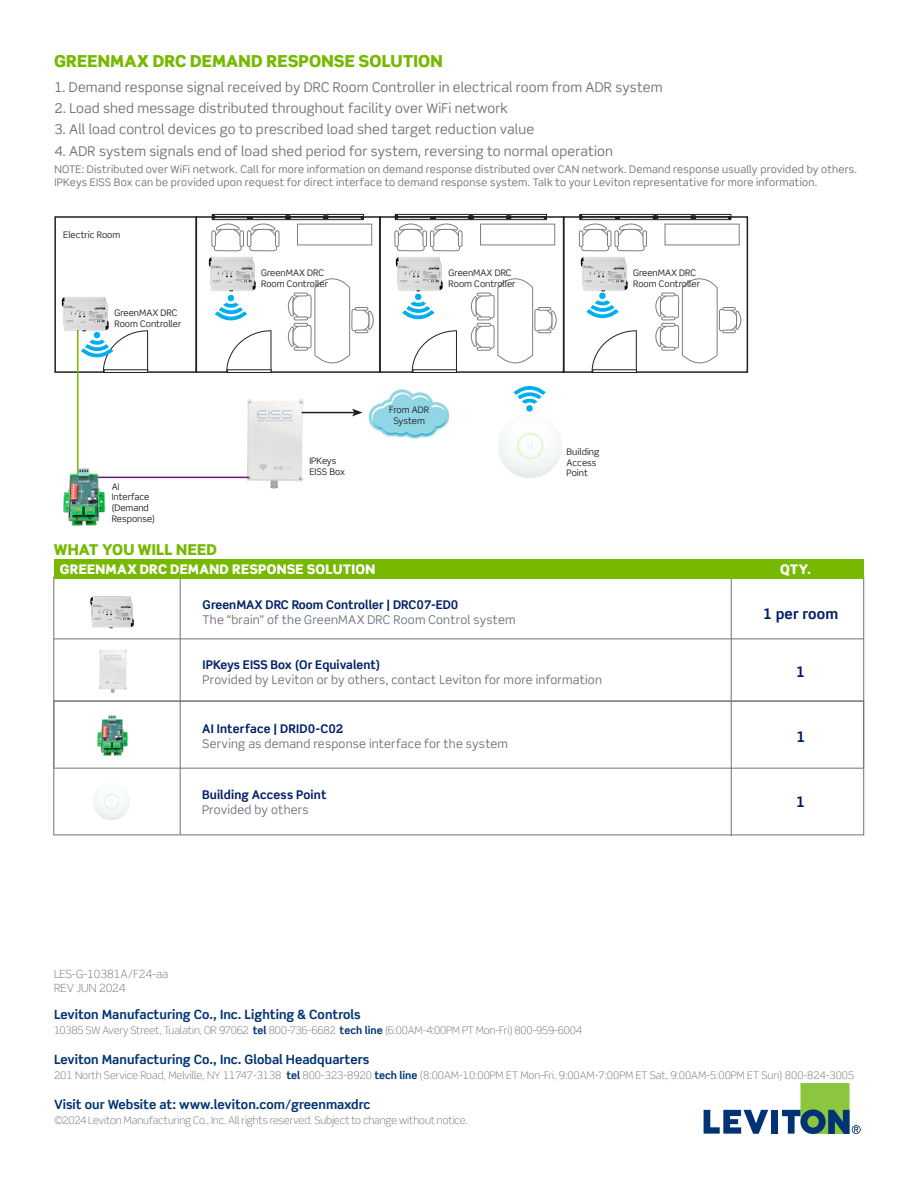
<style>
.page{position:relative;width:918px;height:1188px;background:#fff}
.page>*{position:absolute;margin:0;border:0;box-sizing:border-box;transform-origin:0 0}
.t1{font:900 16.5px "Scene Std";letter-spacing:.01em;color:#76b900}
.t2{font:900 15px "Scene Std";letter-spacing:.015em;color:#76b900}
.t3{font:700 14.55px "Scene Std";letter-spacing:.01em;color:#001d68}
.t4{font:13.5px "Scene Std";letter-spacing:.01em;color:#707276}
.t5{font:900 13.2px "Scene Std";letter-spacing:.015em;color:#fff}
.t6{font:700 12.75px "Scene Std";color:#013374}
.t7{font:12px/15px "Scene Std";letter-spacing:.015em;color:#707276}
.t8{font:700 12px/15px "Scene Std";letter-spacing:.01em;color:#001d68}
.t9{font:700 12px "Scene Std";color:#002068}
.t10{font:300 11.25px "Scene Std";color:#707276}
.t11{font:10.5px/13.5px "Scene Std";letter-spacing:.02em;color:#707276}
.t12{font:300 10.5px "Scene Std";color:#707276}
.t13{font:300 10.5px "Scene Std";letter-spacing:-.005em;color:#6f7275}
.t14{font:9px/10.8px "Scene Std";color:#231f20;text-align:center}
.s1{font-weight:700;color:#002068}
.s2{font-weight:700;color:#001d68}
.s3{font-weight:400;color:#707276}
.s4{font-weight:700;color:#013374}
</style>
<div class="page">
<div style="left:54px;top:701px;width:810px;height:134px;border:1px solid #707276"></div>
<div style="left:54px;top:577px;width:810px;height:124px;border:1px solid #707276"></div>
<svg style="left:704px;top:1110px;width:64px;height:24px"></svg>
<div style="left:771px;top:1110px;width:7px;height:24px;background:#013374"></div>
<svg style="left:782px;top:1083px;width:79px;height:51px"></svg>
<hr style="left:54px;top:639px;width:810px;height:1px;background:#707276">
<hr style="left:180px;top:577px;width:1px;height:258px;background:#707276">
<div style="left:54px;top:559px;width:683px;height:19px;background:#76b900"></div>
<div style="left:737px;top:559px;width:127px;height:19px;background:#76b900"></div>
<hr style="left:54px;top:701px;width:1px;height:67px;background:#707276">
<hr style="left:863px;top:701px;width:1px;height:67px;background:#707276">
<img style="left:78px;top:596px;width:67px;height:44px">
<div style="left:54px;top:216px;width:143px;height:157px;border:2px solid #231f20"></div>
<div style="left:195px;top:216px;width:186px;height:157px;border:2px solid #231f20"></div>
<div style="left:379px;top:216px;width:185px;height:157px;border:2px solid #231f20"></div>
<div style="left:563px;top:216px;width:185px;height:157px;border:2px solid #231f20"></div>
<div style="left:297px;top:224px;width:75px;height:21px;background:#fff;border:1px solid #7c7e81"></div>
<div style="left:480px;top:224px;width:75px;height:21px;background:#fff;border:1px solid #7c7e81"></div>
<svg style="left:287px;top:278px;width:87px;height:85px"></svg>
<svg style="left:470px;top:278px;width:87px;height:85px"></svg>
<svg style="left:226px;top:330px;width:46px;height:43px"></svg>
<hr style="left:271px;top:331px;width:1px;height:42px;background:#231f20">
<div style="left:227px;top:369px;width:44px;height:4px;border:1px solid #231f20"></div>
<svg style="left:411px;top:330px;width:46px;height:43px"></svg>
<hr style="left:456px;top:331px;width:1px;height:42px;background:#231f20">
<div style="left:413px;top:369px;width:44px;height:4px;border:1px solid #231f20"></div>
<div style="left:212px;top:214px;width:76px;height:6px;border:1px solid #231f20"></div>
<div style="left:214px;top:216px;width:72px;height:2px;border:1px solid #231f20"></div>
<div style="left:288px;top:214px;width:76px;height:6px;border:1px solid #231f20"></div>
<div style="left:290px;top:216px;width:71px;height:2px;border:1px solid #231f20"></div>
<svg style="left:285px;top:216px;width:5px;height:3px"></svg>
<svg style="left:323px;top:216px;width:5px;height:3px"></svg>
<div style="left:395px;top:214px;width:76px;height:6px;border:1px solid #231f20"></div>
<div style="left:397px;top:216px;width:72px;height:2px;border:1px solid #231f20"></div>
<div style="left:471px;top:214px;width:76px;height:6px;border:1px solid #231f20"></div>
<div style="left:473px;top:216px;width:71px;height:2px;border:1px solid #231f20"></div>
<svg style="left:468px;top:216px;width:5px;height:3px"></svg>
<svg style="left:506px;top:216px;width:5px;height:3px"></svg>
<div style="left:580px;top:214px;width:76px;height:6px;border:1px solid #231f20"></div>
<div style="left:655px;top:214px;width:76px;height:6px;border:1px solid #231f20"></div>
<img style="left:208px;top:257px;width:3px;height:29px">
<img style="left:244px;top:399px;width:62px;height:90px">
<hr style="left:77px;top:325px;width:2px;height:158px;background:#76b900">
<img style="left:61px;top:297px;width:48px;height:36px">
<svg style="left:211px;top:216px;width:68px;height:105px"></svg>
<img style="left:99px;top:650px;width:28px;height:43px">
<hr style="left:54px;top:768px;width:809px;height:1px;background:#707276">
<svg style="left:79px;top:330px;width:70px;height:43px"></svg>
<svg style="left:394px;top:216px;width:68px;height:104px"></svg>
<svg style="left:579px;top:216px;width:165px;height:157px"></svg>
<img style="left:498px;top:431px;width:64px;height:47px">
<div style="left:526px;top:405px;width:7px;height:7px;background:#00aeef;border-radius:50%"></div>
<svg style="left:513px;top:386px;width:33px;height:21px"></svg>
<hr style="left:731px;top:579px;width:1px;height:257px;background:#707276">
<hr style="left:92px;top:477px;width:157px;height:1px;background:#681a76">
<img style="left:63px;top:466px;width:52px;height:60px">
<img style="left:97px;top:715px;width:31px;height:41px">
<hr style="left:302px;top:412px;width:52px;height:1px;background:#231f20">
<svg style="left:352px;top:409px;width:11px;height:7px"></svg>
<img style="left:94px;top:794px;width:36px;height:26px">
<img style="left:368px;top:389px;width:82px;height:50px">
<p class="t1" style="left:54px;top:50px;width:390px">GREENMAX DRC DEMAND RESPONSE SOLUTION</p>
<p class="t4" style="left:54px;top:78px;width:610px">1. Demand response signal received by DRC Room Controller in electrical room from ADR system</p>
<p class="t4" style="left:54px;top:100px;width:455px">2. Load shed message distributed throughout facility over WiFi network</p>
<p class="t4" style="left:54px;top:121px;width:481px">3. All load control devices go to prescribed load shed target reduction value</p>
<p class="t4" style="left:54px;top:142px;width:560px">4. ADR system signals end of load shed period for system, reversing to normal operation</p>
<p class="t11" style="left:54px;top:162px;width:804px">NOTE: Distributed over WiFi network. Call for more information on demand response distributed over CAN network. Demand response usually provided by others.<br>IPKeys EISS Box can be provided upon request for direct interface to demand response system. Talk to your Leviton representative for more information.</p>
<p class="t14" style="left:63px;top:229px;width:58px">Electric Room</p>
<p class="t14" style="left:114px;top:308px;width:64px">GreenMAX DRC</p>
<p class="t14" style="left:114px;top:319px;width:68px">Room Controller</p>
<p class="t14" style="left:112px;top:481px;width:9px">AI</p>
<p class="t14" style="left:112px;top:492px;width:39px">Interface</p>
<p class="t14" style="left:112px;top:502px;width:39px">(Demand</p>
<p class="t14" style="left:112px;top:513px;width:45px">Response)</p>
<p class="t2" style="left:54px;top:540px;width:165px">WHAT YOU WILL NEED</p>
<p class="t14" style="left:261px;top:268px;width:64px">GreenMAX DRC</p>
<p class="t14" style="left:261px;top:279px;width:68px">Room Controller</p>
<p class="t14" style="left:449px;top:268px;width:64px">GreenMAX DRC</p>
<p class="t14" style="left:449px;top:279px;width:68px">Room Controller</p>
<p class="t14" style="left:309px;top:455px;width:29px">IPKeys</p>
<p class="t14" style="left:309px;top:466px;width:37px">EISS Box</p>
<p class="t14" style="left:389px;top:405px;width:41px">From ADR<br>System</p>
<p class="t14" style="left:633px;top:268px;width:64px">GreenMAX DRC</p>
<p class="t14" style="left:633px;top:279px;width:68px">Room Controller</p>
<p class="t14" style="left:567px;top:446px;width:35px">Building</p>
<p class="t14" style="left:567px;top:457px;width:32px">Access</p>
<p class="t14" style="left:567px;top:468px;width:23px">Point</p>
<p class="t5" style="left:60px;top:561px;width:317px">GREENMAX DRC DEMAND RESPONSE SOLUTION</p>
<p class="t5" style="left:780px;top:561px;width:33px">QTY.</p>
<p class="t7" style="left:203px;top:597px;width:315px"><span class="s1">GreenMAX DRC Room Controller | DRC07-ED0<br></span>The “brain” of the GreenMAX DRC Room Control system</p>
<p class="t9" style="left:203px;top:657px;width:179px">IPKeys EISS Box (Or Equivalent)</p>
<p class="t7" style="left:203px;top:672px;width:401px">Provided by Leviton or by others, contact Leviton for more information</p>
<p class="t7" style="left:202px;top:721px;width:307px"><span class="s2">AI Interface | DRID0-C02<br></span>Serving as demand response interface for the system</p>
<p class="t8" style="left:202px;top:787px;width:126px">Building Access Point<br><span class="s3">Provided by others</span></p>
<p class="t10" style="left:54px;top:968px;width:116px">LES-G-10381A/F24-aa</p>
<p class="t10" style="left:54px;top:981px;width:73px">REV JUN 2024</p>
<p class="t3" style="left:763px;top:605px;width:77px">1 per room</p>
<p class="t3" style="left:796px;top:663px;width:11px">1</p>
<p class="t3" style="left:797px;top:727px;width:11px">1</p>
<p class="t3" style="left:796px;top:793px;width:11px">1</p>
<p class="t6" style="left:54px;top:1007px;width:308px">Leviton Manufacturing Co., Inc. Lighting &amp; Controls</p>
<p class="t12" style="left:54px;top:1024px;width:530px">10385 SW Avery Street, Tualatin, OR 97062 <span class="s4">tel</span> 800-736-6682 <span class="s4">tech line</span> (6:00AM-4:00PM PT Mon-Fri) 800-959-6004</p>
<p class="t6" style="left:54px;top:1052px;width:317px">Leviton Manufacturing Co., Inc. Global Headquarters</p>
<p class="t12" style="left:54px;top:1069px;width:802px">201 North Service Road, Melville, NY 11747-3138 <span class="s4">tel</span> 800-323-8920 <span class="s4">tech line</span> (8:00AM-10:00PM ET Mon-Fri, 9:00AM-7:00PM ET Sat, 9:00AM-5:00PM ET Sun) 800-824-3005</p>
<p class="t6" style="left:54px;top:1097px;width:318px">Visit our Website at: www.leviton.com/greenmaxdrc</p>
<p class="t13" style="left:54px;top:1114px;width:415px">©2024 Leviton Manufacturing Co., Inc. All rights reserved. Subject to change without notice.</p>
</div>
